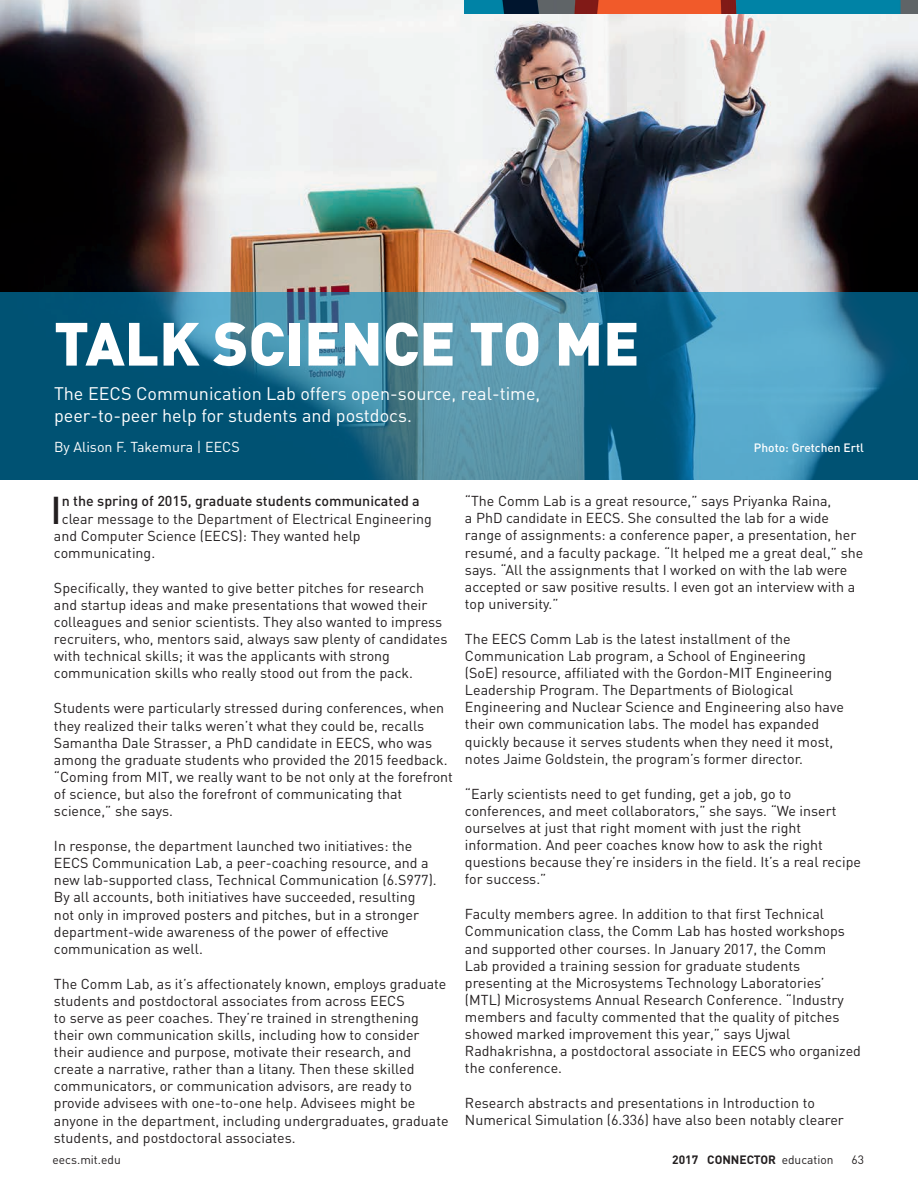
<style>
.page{position:relative;width:918px;height:1188px;background:#fff}
.page>*{position:absolute;margin:0;border:0;box-sizing:border-box;transform-origin:0 0}
.t1{font:900 60px "DIN";color:#fff}
.t2{font:500 38.25px "DIN";color:#231f20}
.t3{font:18px/21.6px "DIN";color:#fff}
.t4{font:14.25px/17.1px "DIN";color:#231f20}
.t5{font:500 14.25px "DIN";color:#231f20}
.t6{font:14.25px "DIN";color:#fff}
.t7{font:700 12px "DIN";color:#231f20}
.t8{font:500 12px "DIN";color:#fff}
.t9{font:12px "DIN";color:#231f20}
.s1{font-weight:400}
</style>
<div class="page">
<img style="left:0;top:0;width:918px;height:292px">
<svg style="left:0;top:292px;width:918px;height:188px;background:#2a7694"></svg>
<img style="left:465px;top:0;width:453px;height:14px">
<h1 class="t1" style="left:54px;top:304px;width:587px">TALK SCIENCE TO ME</h1>
<p class="t3" style="left:54px;top:383px;width:488px">The EECS Communication Lab offers open-source, real-time, peer-to-peer help for students and postdocs.</p>
<p class="t6" style="left:54px;top:438px;width:187px">By Alison F. Takemura | EECS</p>
<p class="t8" style="left:754px;top:440px;width:112px">Photo: Gretchen Ertl</p>
<h2 class="t2" style="left:50px;top:485px;width:13px">I</h2>
<p class="t5" style="left:62px;top:492px;width:360px">n the spring of 2015, graduate students communicated a</p>
<p class="t4" style="left:54px;top:510px;width:379px;text-indent:8px">clear message to the Department of Electrical Engineering and Computer Science (EECS): They wanted help communicating.</p>
<p class="t4" style="left:54px;top:579px;width:395px">Specifically, they wanted to give better pitches for research and startup ideas and make presentations that wowed their colleagues and senior scientists. They also wanted to impress recruiters, who, mentors said, always saw plenty of candidates with technical skills; it was the applicants with strong communication skills who really stood out from the pack.</p>
<p class="t4" style="left:54px;top:699px;width:401px">Students were particularly stressed during conferences, when they realized their talks weren’t what they could be, recalls Samantha Dale Strasser, a PhD candidate in EECS, who was among the graduate students who provided the 2015 feedback. “Coming from MIT, we really want to be not only at the forefront of science, but also the forefront of communicating that science,” she says.</p>
<p class="t4" style="left:54px;top:837px;width:384px">In response, the department launched two initiatives: the EECS Communication Lab, a peer-coaching resource, and a new lab-supported class, Technical Communication (6.S977).<br>By all accounts, both initiatives have succeeded, resulting not only in improved posters and pitches, but in a stronger department-wide awareness of the power of effective communication as well.</p>
<p class="t4" style="left:54px;top:975px;width:396px">The Comm Lab, as it’s affectionately known, employs graduate students and postdoctoral associates from across EECS<br>to serve as peer coaches. They’re trained in strengthening their own communication skills, including how to consider their audience and purpose, motivate their research, and create a narrative, rather than a litany. Then these skilled communicators, or communication advisors, are ready to provide advisees with one-to-one help. Advisees might be anyone in the department, including undergraduates, graduate students, and postdoctoral associates.</p>
<p class="t4" style="left:465px;top:492px;width:400px">“The Comm Lab is a great resource,” says Priyanka Raina,<br>a PhD candidate in EECS. She consulted the lab for a wide range of assignments: a conference paper, a presentation, her resumé, and a faculty package. “It helped me a great deal,” she says. “All the assignments that I worked on with the lab were accepted or saw positive results. I even got an interview with a top university.”</p>
<p class="t4" style="left:465px;top:630px;width:380px">The EECS Comm Lab is the latest installment of the Communication Lab program, a School of Engineering<br>(SoE) resource, affiliated with the Gordon-MIT Engineering Leadership Program. The Departments of Biological Engineering and Nuclear Science and Engineering also have their own communication labs. The model has expanded quickly because it serves students when they need it most, notes Jaime Goldstein, the program’s former director.</p>
<p class="t4" style="left:465px;top:785px;width:398px">“Early scientists need to get funding, get a job, go to conferences, and meet collaborators,” she says. “We insert ourselves at just that right moment with just the right information. And peer coaches know how to ask the right questions because they’re insiders in the field. It’s a real recipe for success.”</p>
<p class="t4" style="left:465px;top:905px;width:398px">Faculty members agree. In addition to that first Technical Communication class, the Comm Lab has hosted workshops and supported other courses. In January 2017, the Comm<br>Lab provided a training session for graduate students presenting at the Microsystems Technology Laboratories’ (MTL) Microsystems Annual Research Conference. “Industry members and faculty commented that the quality of pitches showed marked improvement this year,” says Ujwal Radhakrishna, a postdoctoral associate in EECS who organized the conference.</p>
<p class="t4" style="left:465px;top:1094px;width:380px">Research abstracts and presentations in Introduction to<br>Numerical Simulation (6.336) have also been notably clearer</p>
<p class="t9" style="left:53px;top:1152px;width:70px">eecs.mit.edu</p>
<p class="t7" style="left:672px;top:1152px;width:163px">2017 CONNECTOR <span class="s1">education</span></p>
<p class="t9" style="left:851px;top:1152px;width:14px">63</p>
</div>
